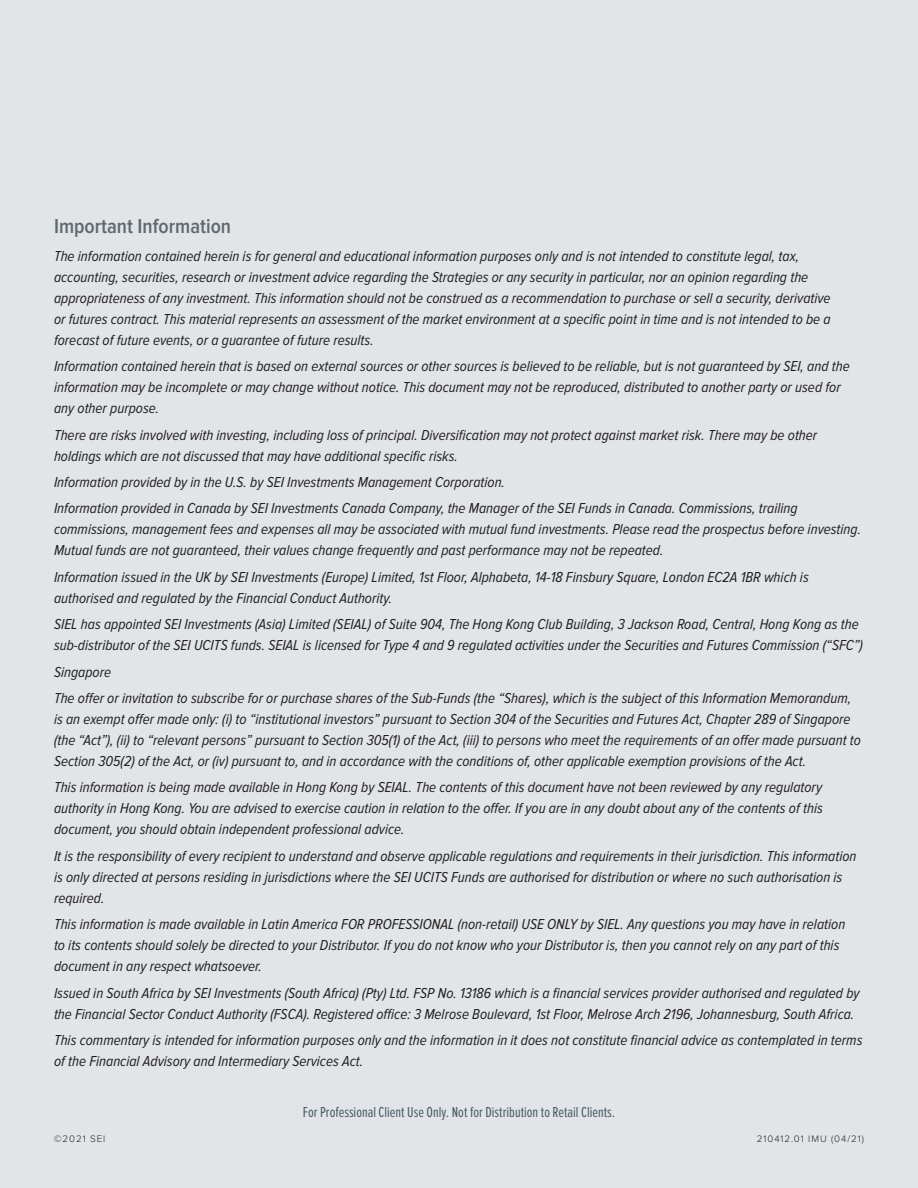
<style>
.page{position:relative;width:918px;height:1188px;background:#e1e5e7}
.page>*{position:absolute;margin:0;border:0;box-sizing:border-box;transform-origin:0 0}
.Disclaimer_header{font:600 21px "Proxima Nova Cond";color:#5f696f}
.Legal_Disclaimer{font:italic 15px/21px "Proxima Nova Cond";color:#231f20}
.Bottom_Page_Disclaim{font:15px "Proxima Nova Ex Cn";color:#465a64}
.Stocking_Code{font:300 9.75px "Proxima Nova";letter-spacing:.1em;color:#231f20}
</style>
<div class="page">
<p class="Disclaimer_header" style="left:54px;top:214px;width:179px">Important Information</p>
<p class="Legal_Disclaimer" style="left:54px;top:246px;width:778px">The information contained herein is for general and educational information purposes only and is not intended to constitute legal, tax, accounting, securities, research or investment advice regarding the Strategies or any security in particular, nor an opinion regarding the appropriateness of any investment. This information should not be construed as a recommendation to purchase or sell a security, derivative or futures contract. This material represents an assessment of the market environment at a specific point in time and is not intended to be a forecast of future events, or a guarantee of future results.</p>
<p class="Legal_Disclaimer" style="left:54px;top:356px;width:797px">Information contained herein that is based on external sources or other sources is believed to be reliable, but is not guaranteed by SEI, and the information may be incomplete or may change without notice. This document may not be reproduced, distributed to another party or used for any other purpose.</p>
<p class="Legal_Disclaimer" style="left:54px;top:424px;width:765px">There are risks involved with investing, including loss of principal. Diversification may not protect against market risk. There may be other holdings which are not discussed that may have additional specific risks.</p>
<p class="Legal_Disclaimer" style="left:54px;top:472px;width:453px">Information provided by in the U.S. by SEI Investments Management Corporation.</p>
<p class="Legal_Disclaimer" style="left:54px;top:498px;width:809px">Information provided in Canada by SEI Investments Canada Company, the Manager of the SEI Funds in Canada. Commissions, trailing commissions, management fees and expenses all may be associated with mutual fund investments. Please read the prospectus before investing.<br>Mutual funds are not guaranteed, their values change frequently and past performance may not be repeated.</p>
<p class="Legal_Disclaimer" style="left:54px;top:567px;width:756px">Information issued in the UK by SEI Investments (Europe) Limited, 1st Floor, Alphabeta, 14-18 Finsbury Square, London EC2A 1BR which is authorised and regulated by the Financial Conduct Authority.</p>
<p class="Legal_Disclaimer" style="left:54px;top:614px;width:811px">SIEL has appointed SEI Investments (Asia) Limited (SEIAL) of Suite 904, The Hong Kong Club Building, 3 Jackson Road, Central, Hong Kong as the sub-distributor of the SEI UCITS funds. SEIAL is licensed for Type 4 and 9 regulated activities under the Securities and Futures Commission (“SFC”)</p>
<p class="Legal_Disclaimer" style="left:54px;top:661px;width:59px">Singapore</p>
<p class="Legal_Disclaimer" style="left:54px;top:688px;width:809px">The offer or invitation to subscribe for or purchase shares of the Sub-Funds (the “Shares), which is the subject of this Information Memorandum, is an exempt offer made only: (i) to “institutional investors” pursuant to Section 304 of the Securities and Futures Act, Chapter 289 of Singapore (the “Act”), (ii) to “relevant persons” pursuant to Section 305(1) of the Act, (iii) to persons who meet the requirements of an offer made pursuant to Section 305(2) of the Act, or (iv) pursuant to, and in accordance with the conditions of, other applicable exemption provisions of the Act.</p>
<p class="Legal_Disclaimer" style="left:54px;top:777px;width:770px;text-align:justify">This information is being made available in Hong Kong by SEIAL. The contents of this document have not been reviewed by any regulatory authority in Hong Kong. You are advised to exercise caution in relation to the offer. If you are in any doubt about any of the contents of this document, you should obtain independent professional advice.</p>
<p class="Legal_Disclaimer" style="left:54px;top:846px;width:804px">It is the responsibility of every recipient to understand and observe applicable regulations and requirements in their jurisdiction. This information is only directed at persons residing in jurisdictions where the SEI UCITS Funds are authorised for distribution or where no such authorisation is required.</p>
<p class="Legal_Disclaimer" style="left:54px;top:914px;width:793px">This information is made available in Latin America FOR PROFESSIONAL (non-retail) USE ONLY by SIEL. Any questions you may have in relation to its contents should solely be directed to your Distributor. If you do not know who your Distributor is, then you cannot rely on any part of this document in any respect whatsoever.</p>
<p class="Legal_Disclaimer" style="left:54px;top:982px;width:807px">Issued in South Africa by SEI Investments (South Africa) (Pty) Ltd. FSP No. 13186 which is a financial services provider authorised and regulated by the Financial Sector Conduct Authority (FSCA). Registered office: 3 Melrose Boulevard, 1st Floor, Melrose Arch 2196, Johannesburg, South Africa.</p>
<p class="Legal_Disclaimer" style="left:54px;top:1030px;width:810px">This commentary is intended for information purposes only and the information in it does not constitute financial advice as contemplated in terms of the Financial Advisory and Intermediary Services Act.</p>
<p class="Bottom_Page_Disclaim" style="left:303px;top:1104px;width:314px">For Professional Client Use Only. Not for Distribution to Retail Clients.</p>
<p class="Stocking_Code" style="left:54px;top:1134px;width:53px">©2021 SEI</p>
<p class="Stocking_Code" style="left:757px;top:1134px;width:109px">210412.01 IMU (04/21)</p>
</div>
